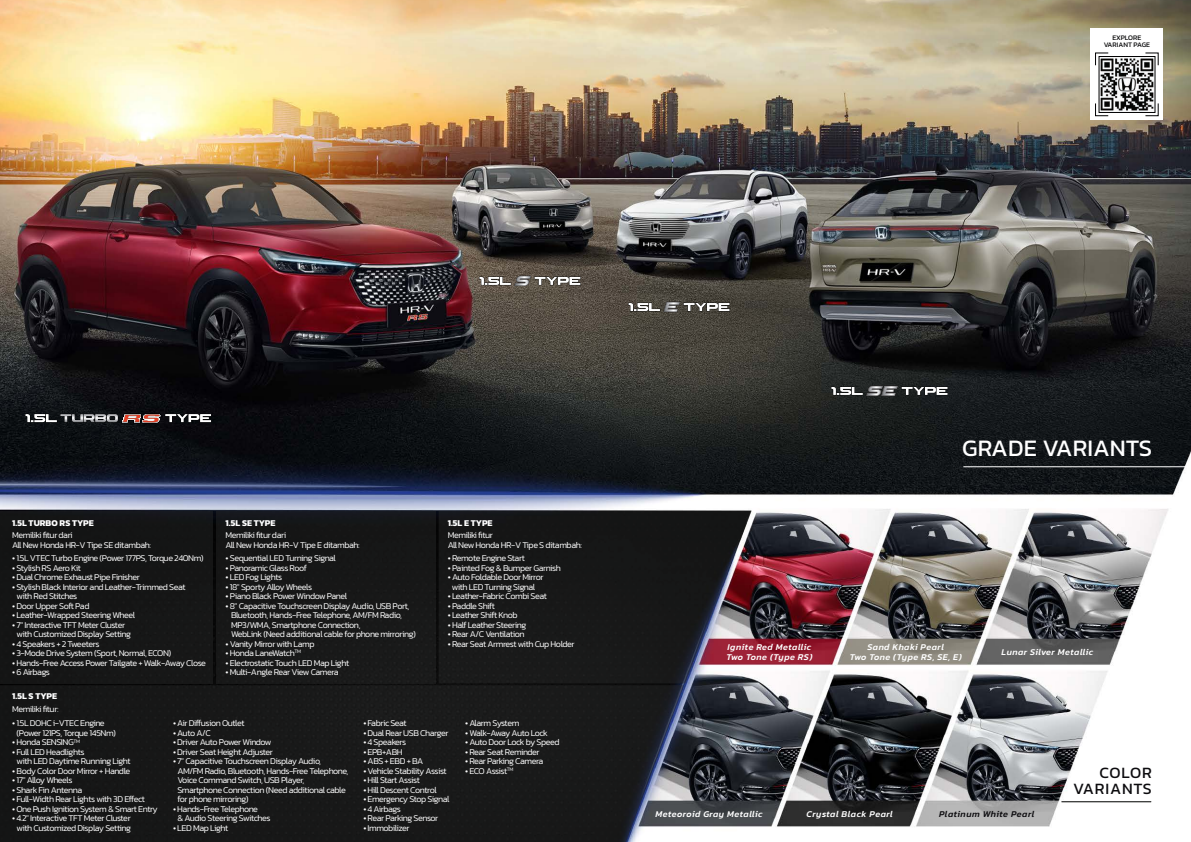
<style>
.page{position:relative;width:1191px;height:842px;background:#fff}
.page>*{position:absolute;margin:0;border:0;box-sizing:border-box;transform-origin:0 0}
.t1{font:24px "Kanit";color:#fff}
.t2{font:16px/16px "Kanit";letter-spacing:.05em;color:#0d0c0f;text-align:right}
.t3{font:300 9px/9.5px "Kanit";letter-spacing:-.05em;color:#fff}
.t4{font:italic 500 9px/10px "Kanit";letter-spacing:.05em;color:#fff}
.t5{font:700 9px "Kanit";color:#fff}
.t6{font:italic 500 9px "Kanit";letter-spacing:.05em;color:#0d0c0f}
.t7{font:7px/7px "Kanit";color:#010102;text-align:center}
</style>
<div class="page">
<img style="left:0;top:0;width:1191px;height:827px">
<hr style="left:963px;top:466px;width:228px;height:1px;background:#fff">
<hr style="left:1061px;top:801px;width:90px;height:1px;background:#0e100e">
<div style="left:0;top:685px;width:684px;height:157px;background:#181818"></div>
<div style="left:0;top:511px;width:213px;height:172px;background:#141515"></div>
<div style="left:216px;top:511px;width:220px;height:172px;background:#171718"></div>
<svg style="left:439px;top:511px;width:312px;height:172px;fill:#171818"></svg>
<svg style="left:628px;top:302px;width:102px;height:10px"></svg>
<svg style="left:479px;top:276px;width:102px;height:10px"></svg>
<svg style="left:25px;top:413px;width:186px;height:11px"></svg>
<svg style="left:831px;top:386px;width:117px;height:10px"></svg>
<div style="left:1090px;top:29px;width:72px;height:91px;background:#fff"></div>
<img style="left:1100px;top:58px;width:53px;height:53px">
<div style="left:1098px;top:56px;width:57px;height:57px;border:1px solid #010102"></div>
<svg style="left:1095px;top:52px;width:13px;height:14px"></svg>
<svg style="left:1145px;top:103px;width:13px;height:13px"></svg>
<svg style="left:1145px;top:52px;width:13px;height:14px"></svg>
<svg style="left:1095px;top:103px;width:13px;height:13px"></svg>
<p class="t7" style="left:1103px;top:34px;width:48px">EXPLORE<br>VARIANT PAGE</p>
<p class="t5" style="left:12px;top:516px;width:83px">1.5L TURBO RS TYPE</p>
<p class="t3" style="left:12px;top:531px;width:140px">Memiliki fitur dari<br>All New Honda HR-V Tipe SE ditambah:</p>
<p class="t3" style="left:12px;top:553px;width:193px">• 1.5L VTEC Turbo Engine (Power 177PS, Torque 240Nm)</p>
<p class="t3" style="left:12px;top:563px;width:70px">• Stylish RS Aero Kit</p>
<p class="t3" style="left:12px;top:572px;width:129px">• Dual Chrome Exhaust Pipe Finisher</p>
<p class="t3" style="left:17px;top:582px;width:171px;text-indent:-4px">• Stylish Black Interior and Leather-Trimmed Seat with Red Stitches</p>
<p class="t3" style="left:12px;top:601px;width:79px">• Door Upper Soft Pad</p>
<p class="t3" style="left:12px;top:610px;width:124px">• Leather-Wrapped Steering Wheel</p>
<p class="t3" style="left:17px;top:620px;width:116px;text-indent:-4px">• 7" Interactive TFT Meter Cluster with Customized Display Setting</p>
<p class="t3" style="left:12px;top:639px;width:89px">• 4 Speakers + 2 Tweeters</p>
<p class="t3" style="left:12px;top:648px;width:161px">• 3-Mode Drive System (Sport, Normal, ECON)</p>
<p class="t3" style="left:12px;top:658px;width:195px">• Hands-Free Access Power Tailgate + Walk-Away Close</p>
<p class="t3" style="left:12px;top:667px;width:39px">• 6 Airbags</p>
<p class="t5" style="left:12px;top:689px;width:46px">1.5L S TYPE</p>
<p class="t3" style="left:12px;top:704px;width:48px">Memiliki fitur:</p>
<p class="t5" style="left:226px;top:516px;width:51px">1.5L SE TYPE</p>
<p class="t3" style="left:226px;top:530px;width:136px">Memiliki fitur dari<br>All New Honda HR-V Tipe E ditambah:</p>
<p class="t3" style="left:226px;top:553px;width:112px">• Sequential LED Turning Signal</p>
<p class="t3" style="left:226px;top:563px;width:83px">• Panoramic Glass Roof</p>
<p class="t3" style="left:226px;top:572px;width:58px">• LED Fog Lights</p>
<p class="t3" style="left:226px;top:582px;width:88px">• 18" Sporty Alloy Wheels</p>
<p class="t3" style="left:226px;top:591px;width:123px">• Piano Black Power Window Panel</p>
<p class="t3" style="left:231px;top:601px;width:186px;text-indent:-5px">• 8" Capacitive Touchscreen Display Audio, USB Port, Bluetooth, Hands-Free Telephone, AM/FM Radio, MP3/WMA, Smartphone Connection,<br>WebLink (Need additional cable for phone mirroring)</p>
<p class="t3" style="left:226px;top:639px;width:91px">• Vanity Mirror with Lamp</p>
<p class="t3" style="left:226px;top:649px;width:77px">• Honda LaneWatch<sup>TM</sup></p>
<p class="t3" style="left:226px;top:658px;width:125px">• Electrostatic Touch LED Map Light</p>
<p class="t3" style="left:226px;top:667px;width:115px">• Multi-Angle Rear View Camera</p>
<p class="t5" style="left:448px;top:516px;width:46px">1.5L E TYPE</p>
<p class="t3" style="left:448px;top:531px;width:136px">Memiliki fitur<br>All New Honda HR-V Tipe S ditambah:</p>
<p class="t3" style="left:448px;top:553px;width:79px">• Remote Engine Start</p>
<p class="t3" style="left:448px;top:563px;width:115px">• Painted Fog &amp; Bumper Garnish</p>
<p class="t3" style="left:448px;top:572px;width:97px;text-align:center">• Auto Foldable Door Mirror with LED Turning Signal</p>
<p class="t3" style="left:448px;top:591px;width:101px">• Leather-Fabric Combi Seat</p>
<p class="t3" style="left:448px;top:601px;width:49px">• Paddle Shift</p>
<p class="t3" style="left:448px;top:610px;width:71px">• Leather Shift Knob</p>
<p class="t3" style="left:448px;top:620px;width:80px">• Half Leather Steering</p>
<p class="t3" style="left:448px;top:629px;width:78px">• Rear A/C Ventilation</p>
<p class="t3" style="left:448px;top:639px;width:128px">• Rear Seat Armrest with Cup Holder</p>
<p class="t3" style="left:17px;top:718px;width:101px;text-indent:-4px">• 1.5L DOHC i-VTEC Engine (Power 121PS, Torque 145Nm)</p>
<p class="t3" style="left:12px;top:737px;width:69px">• Honda SENSING<sup>TM</sup></p>
<p class="t3" style="left:17px;top:747px;width:116px;text-indent:-4px">• Full LED Headlights<br>with LED Daytime Running Light</p>
<p class="t3" style="left:12px;top:766px;width:120px">• Body Color Door Mirror + Handle</p>
<p class="t3" style="left:12px;top:775px;width:62px">• 17" Alloy Wheels</p>
<p class="t3" style="left:12px;top:785px;width:72px">• Shark Fin Antenna</p>
<p class="t3" style="left:12px;top:794px;width:134px">• Full-Width Rear Lights with 3D Effect</p>
<p class="t3" style="left:12px;top:804px;width:147px">• One Push Ignition System &amp; Smart Entry</p>
<p class="t3" style="left:12px;top:813px;width:120px;text-align:center">• 4.2" Interactive TFT Meter Cluster with Customized Display Setting</p>
<p class="t3" style="left:173px;top:718px;width:73px">• Air Diffusion Outlet</p>
<p class="t3" style="left:173px;top:728px;width:39px">• Auto A/C</p>
<p class="t3" style="left:173px;top:737px;width:100px">• Driver Auto Power Window</p>
<p class="t3" style="left:173px;top:747px;width:101px">• Driver Seat Height Adjuster</p>
<p class="t3" style="left:177px;top:756px;width:172px;text-indent:-4px">• 7" Capacitive Touchscreen Display Audio, AM/FM Radio, Bluetooth, Hands-Free Telephone, Voice Command Switch, USB Player, Smartphone Connection (Need additional cable for phone mirroring)</p>
<p class="t3" style="left:177px;top:804px;width:95px;text-indent:-4px">• Hands-Free Telephone<br>&amp; Audio Steering Switches</p>
<p class="t3" style="left:173px;top:823px;width:57px">• LED Map Light</p>
<p class="t3" style="left:363px;top:718px;width:45px">• Fabric Seat</p>
<p class="t3" style="left:363px;top:728px;width:87px">• Dual Rear USB Charger</p>
<p class="t3" style="left:363px;top:737px;width:44px">• 4 Speakers</p>
<p class="t3" style="left:363px;top:747px;width:41px">• EPB+ABH</p>
<p class="t3" style="left:363px;top:756px;width:61px">• ABS + EBD + BA</p>
<p class="t3" style="left:363px;top:766px;width:85px">• Vehicle Stability Assist</p>
<p class="t3" style="left:363px;top:775px;width:58px">• Hill Start Assist</p>
<p class="t3" style="left:363px;top:785px;width:75px">• Hill Descent Control</p>
<p class="t3" style="left:363px;top:794px;width:88px">• Emergency Stop Signal</p>
<p class="t3" style="left:363px;top:804px;width:39px">• 4 Airbags</p>
<p class="t3" style="left:363px;top:813px;width:77px">• Rear Parking Sensor</p>
<p class="t3" style="left:363px;top:823px;width:48px">• Immobilizer</p>
<p class="t3" style="left:465px;top:718px;width:56px">• Alarm System</p>
<p class="t3" style="left:465px;top:728px;width:84px">• Walk-Away Auto Lock</p>
<p class="t3" style="left:465px;top:737px;width:96px">• Auto Door Lock by Speed</p>
<p class="t3" style="left:465px;top:747px;width:76px">• Rear Seat Reminder</p>
<p class="t3" style="left:465px;top:756px;width:80px">• Rear Parking Camera</p>
<p class="t3" style="left:465px;top:766px;width:50px">• ECO Assist<sup>TM</sup></p>
<h1 class="t1" style="left:962px;top:431px;width:191px">GRADE VARIANTS</h1>
<p class="t4" style="left:726px;top:641px;width:88px">Ignite Red Metallic<br>Two Tone (Type RS)</p>
<p class="t4" style="left:849px;top:641px;width:114px;text-align:center">Sand Khaki Pearl<br>Two Tone (Type RS, SE, E)</p>
<p class="t4" style="left:1001px;top:646px;width:93px">Lunar Silver Metallic</p>
<p class="t4" style="left:655px;top:809px;width:109px">Meteoroid Gray Metallic</p>
<p class="t4" style="left:806px;top:809px;width:88px">Crystal Black Pearl</p>
<p class="t6" style="left:939px;top:807px;width:97px">Platinum White Pearl</p>
<h2 class="t2" style="left:1073px;top:764px;width:80px">COLOR<br>VARIANTS</h2>
</div>
